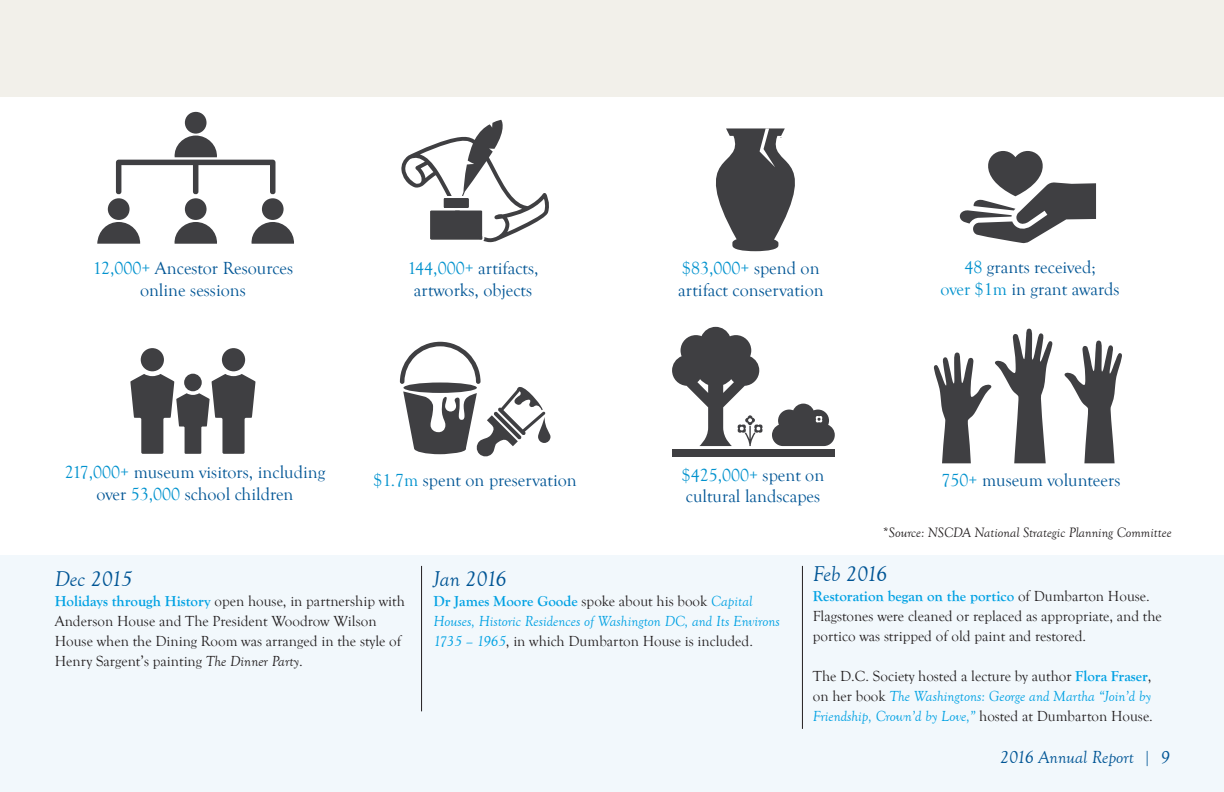
<style>
.page{position:relative;width:1224px;height:792px;background:#fff}
.page>*{position:absolute;margin:0;border:0;box-sizing:border-box;transform-origin:0 0}
.t1{font:italic 22px "Goudy Old Style T";color:#005595}
.t2{font:18px/21.6px "Goudy Old Style T";color:#005595;text-align:center}
.t3{font:italic 18px "Goudy Old Style T";color:#005595}
.t4{font:15px/20px "Goudy Old Style T";color:#231f20}
.t5{font:italic 15px/20px "Goudy Old Style T";color:#00a1e3}
.t6{font:italic 14px "Goudy Old Style T";color:#231f20}
.s1{color:#0092ce}
.s2{font-weight:700;color:#00a1e3}
.s3{font-style:italic}
.s4{font-weight:700;font-style:normal}
.s5{font-style:normal;color:#231f20}
.s6{font-style:italic;color:#00a1e3}
</style>
<div class="page">
<div style="left:0;top:556px;width:1224px;height:236px;background:#f2f8fc"></div>
<div style="left:0;top:0;width:1224px;height:97px;background:#f2f0ea"></div>
<hr style="left:421px;top:566px;width:1px;height:145px;background:#231f20">
<hr style="left:802px;top:566px;width:1px;height:163px;background:#231f20">
<svg style="left:933px;top:328px;width:120px;height:135px"></svg>
<svg style="left:1064px;top:340px;width:58px;height:123px"></svg>
<svg style="left:538px;top:417px;width:13px;height:26px"></svg>
<svg style="left:400px;top:342px;width:145px;height:115px"></svg>
<svg style="left:716px;top:128px;width:79px;height:123px"></svg>
<svg style="left:401px;top:120px;width:148px;height:122px"></svg>
<svg style="left:251px;top:222px;width:43px;height:22px"></svg>
<svg style="left:97px;top:222px;width:43px;height:22px"></svg>
<svg style="left:174px;top:222px;width:43px;height:22px"></svg>
<div style="left:185px;top:198px;width:22px;height:22px;background:#3f3f42;border-radius:50%"></div>
<div style="left:185px;top:112px;width:22px;height:22px;background:#3f3f42;border-radius:50%"></div>
<div style="left:108px;top:198px;width:22px;height:22px;background:#3f3f42;border-radius:50%"></div>
<div style="left:262px;top:198px;width:22px;height:22px;background:#3f3f42;border-radius:50%"></div>
<svg style="left:116px;top:136px;width:160px;height:59px"></svg>
<div style="left:672px;top:450px;width:163px;height:7px;background:#3f3f42"></div>
<svg style="left:772px;top:404px;width:63px;height:42px"></svg>
<svg style="left:672px;top:327px;width:91px;height:119px"></svg>
<svg style="left:960px;top:151px;width:136px;height:92px"></svg>
<div style="left:996px;top:157px;width:7px;height:8px;background:#3f3f42;border-radius:50%"></div>
<div style="left:222px;top:348px;width:23px;height:23px;background:#3f3f42;border-radius:50%"></div>
<svg style="left:130px;top:374px;width:125px;height:80px"></svg>
<div style="left:141px;top:348px;width:23px;height:23px;background:#3f3f42;border-radius:50%"></div>
<p class="t2" style="left:93px;top:258px;width:202px"><span class="s1">12,000+</span> Ancestor Resources online sessions</p>
<p class="t2" style="left:408px;top:258px;width:132px"><span class="s1">144,000+</span> artifacts, artworks, objects</p>
<p class="t2" style="left:65px;top:462px;width:262px"><span class="s1">217,000+</span> museum visitors, including over <span class="s1">53,000</span> school children</p>
<p class="t2" style="left:374px;top:470px;width:205px"><span class="s1">$1.7m</span> spent on preservation</p>
<p class="t2" style="left:678px;top:258px;width:147px;text-align:left"><span class="s1">$83,000+</span> spend on artifact conservation</p>
<p class="t2" style="left:941px;top:257px;width:180px"><span class="s1">48</span> grants received;<br><span class="s1">over $1m</span> in grant awards</p>
<p class="t2" style="left:682px;top:464px;width:144px;text-align:left"><span class="s1">$425,000+</span> spent on cultural landscapes</p>
<p class="t2" style="left:942px;top:470px;width:180px"><span class="s1">750+</span> museum volunteers</p>
<p class="t6" style="left:882px;top:524px;width:291px">*Source: NSCDA National Strategic Planning Committee</p>
<h1 class="t1" style="left:55px;top:567px;width:79px">Dec 2015</h1>
<p class="t4" style="left:55px;top:591px;width:352px"><span class="s2">Holidays through History</span> open house, in partnership with Anderson House and The President Woodrow Wilson House when the Dining Room was arranged in the style of Henry Sargent’s painting <span class="s3">The Dinner Party</span>.</p>
<h1 class="t1" style="left:433px;top:567px;width:75px">Jan 2016</h1>
<p class="t5" style="left:433px;top:591px;width:348px"><span class="s4">Dr James Moore Goode</span> <span class="s5">spoke about his book</span> Capital<br>Houses, Historic Residences of Washington DC, and Its Environs<br>1735 – 1965<span class="s5">, in which Dumbarton House is included.</span></p>
<h1 class="t1" style="left:813px;top:562px;width:76px">Feb 2016</h1>
<p class="t4" style="left:813px;top:587px;width:351px"><span class="s2">Restoration began on the portico</span> of Dumbarton House.<br>Flagstones were cleaned or replaced as appropriate, and the portico was stripped of old paint and restored.</p>
<p class="t4" style="left:813px;top:667px;width:342px">The D.C. Society hosted a lecture by author <span class="s2">Flora Fraser</span>, on her book <span class="s6">The Washingtons: George and Martha “Join’d by<br>Friendship, Crown’d by Love,”</span> hosted at Dumbarton House.</p>
<p class="t3" style="left:1000px;top:748px;width:171px">2016 Annual Report | 9</p>
</div>
